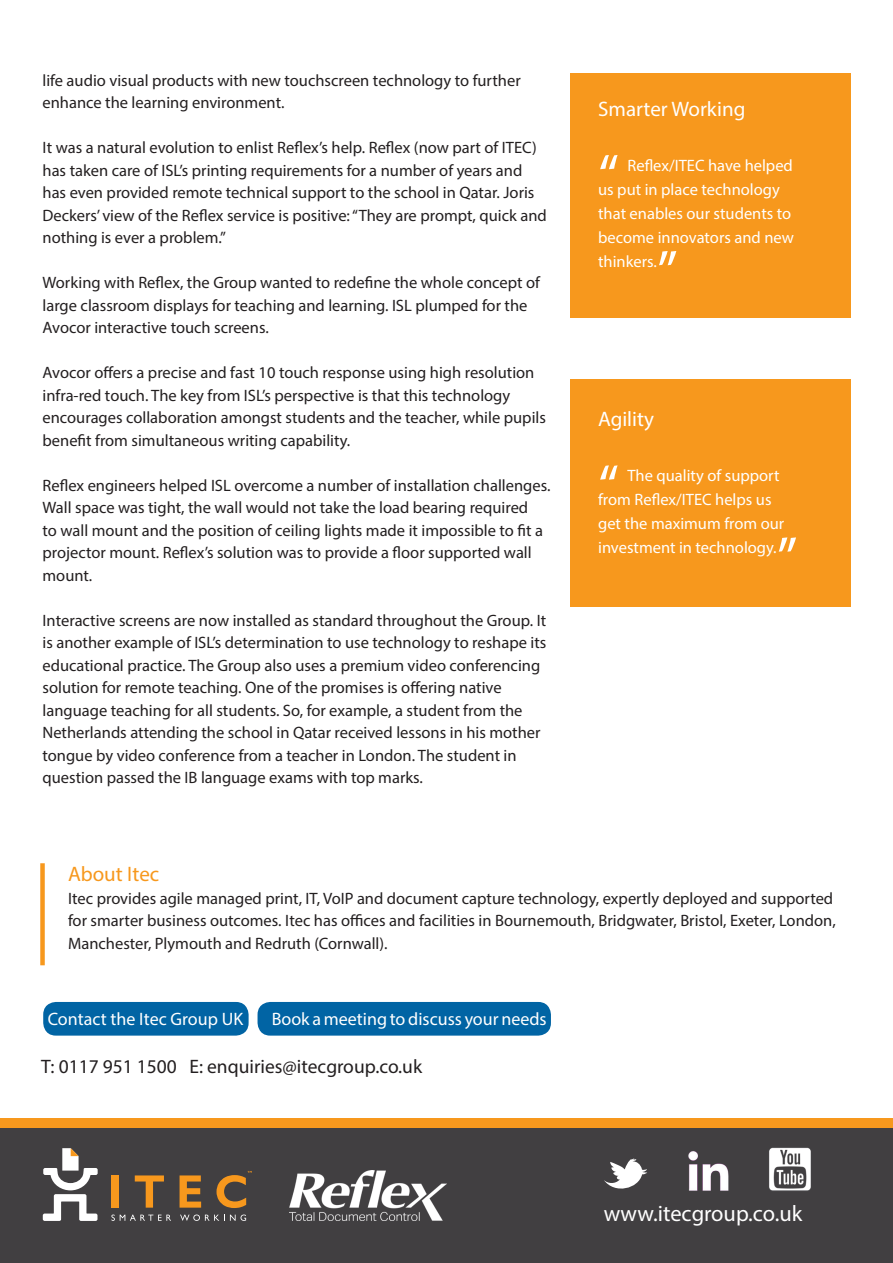
<style>
.page{position:relative;width:893px;height:1263px;background:#fff}
.page>*{position:absolute;margin:0;border:0;box-sizing:border-box;transform-origin:0 0}
.quote_in_orange_box{font:58.5px "Myriad Pro";color:#fff}
.text{font:22.5px "Myriad Pro";color:#fff}
.subhead{font:21px "Myriad Pro";color:#fff}
.subhead-2{font:21px "Myriad Pro";color:#f7981d}
.text-2{font:19.5px "Myriad Pro";color:#231f20}
.t1{font:18px "Myriad Pro";color:#fff}
.text-3{font:16.5px/22.5px "Myriad Pro";color:#231f20}
.quote_in_orange_box-2{font:16.5px/24px "Myriad Pro";color:#fff}
</style>
<div class="page">
<div style="left:43px;top:1002px;width:206px;height:33px;background:#0164a4;border-radius:13px"></div>
<div style="left:258px;top:1002px;width:293px;height:33px;background:#0164a4;border-radius:13px"></div>
<div style="left:0;top:1118px;width:893px;height:11px;background:#f7981d"></div>
<div style="left:570px;top:73px;width:280px;height:244px;background:#f7981d"></div>
<div style="left:570px;top:379px;width:280px;height:228px;background:#f7981d"></div>
<div style="left:0;top:1129px;width:893px;height:134px;background:#413f41"></div>
<svg style="left:111px;top:1214px;width:60px;height:7px"></svg>
<svg style="left:180px;top:1214px;width:66px;height:7px"></svg>
<svg style="left:43px;top:1148px;width:55px;height:73px"></svg>
<div style="left:112px;top:1175px;width:7px;height:32px;background:#f7981d"></div>
<svg style="left:135px;top:1175px;width:29px;height:32px"></svg>
<svg style="left:180px;top:1175px;width:21px;height:32px"></svg>
<svg style="left:216px;top:1171px;width:36px;height:37px"></svg>
<div style="left:40px;top:863px;width:5px;height:102px;background:#f7981d"></div>
<svg style="left:604px;top:1158px;width:43px;height:30px"></svg>
<img style="left:769px;top:1148px;width:42px;height:43px">
<img style="left:688px;top:1151px;width:41px;height:40px">
<img style="left:289px;top:1170px;width:157px;height:50px">
<p class="text-3" style="left:43px;top:69px;width:480px">life audio visual products with new touchscreen technology to further enhance the learning environment.</p>
<p class="text-3" style="left:43px;top:136px;width:506px">It was a natural evolution to enlist Reflex’s help. Reflex (now part of ITEC) has taken care of ISL’s printing requirements for a number of years and has even provided remote technical support to the school in Qatar. Joris Deckers’ view of the Reflex service is positive: “They are prompt, quick and nothing is ever a problem.”</p>
<p class="text-3" style="left:43px;top:271px;width:499px">Working with Reflex, the Group wanted to redefine the whole concept of large classroom displays for teaching and learning. ISL plumped for the<br>Avocor interactive touch screens.</p>
<p class="text-3" style="left:43px;top:361px;width:505px">Avocor offers a precise and fast 10 touch response using high resolution infra-red touch. The key from ISL’s perspective is that this technology encourages collaboration amongst students and the teacher, while pupils benefit from simultaneous writing capability.</p>
<p class="text-3" style="left:43px;top:474px;width:509px">Reflex engineers helped ISL overcome a number of installation challenges.<br>Wall space was tight, the wall would not take the load bearing required<br>to wall mount and the position of ceiling lights made it impossible to fit a projector mount. Reflex’s solution was to provide a floor supported wall mount.</p>
<p class="text-3" style="left:43px;top:609px;width:505px">Interactive screens are now installed as standard throughout the Group. It is another example of ISL’s determination to use technology to reshape its educational practice. The Group also uses a premium video conferencing solution for remote teaching. One of the promises is offering native language teaching for all students. So, for example, a student from the Netherlands attending the school in Qatar received lessons in his mother tongue by video conference from a teacher in London. The student in question passed the IB language exams with top marks.</p>
<p class="subhead" style="left:598px;top:96px;width:149px">Smarter Working</p>
<p class="quote_in_orange_box" style="left:598px;top:139px;width:22px">“</p>
<p class="quote_in_orange_box-2" style="left:598px;top:153px;width:197px;text-indent:29px">Reflex/ITEC have helped us put in place technology that enables our students to become innovators and new thinkers.</p>
<p class="quote_in_orange_box" style="left:657px;top:235px;width:22px">”</p>
<p class="subhead" style="left:598px;top:406px;width:58px">Agility</p>
<p class="quote_in_orange_box" style="left:598px;top:450px;width:22px">“</p>
<p class="quote_in_orange_box-2" style="left:598px;top:464px;width:188px;text-indent:29px">The quality of support from Reflex/ITEC helps us get the maximum from our investment in technology.</p>
<p class="quote_in_orange_box" style="left:777px;top:522px;width:22px">”</p>
<p class="subhead-2" style="left:68px;top:861px;width:93px">About Itec</p>
<p class="text-3" style="left:68px;top:887px;width:769px">Itec provides agile managed print, IT, VoIP and document capture technology, expertly deployed and supported for smarter business outcomes. Itec has offices and facilities in Bournemouth, Bridgwater, Bristol, Exeter, London,<br>Manchester, Plymouth and Redruth (Cornwall).</p>
<p class="t1" style="left:48px;top:1007px;width:197px">Contact the Itec Group UK</p>
<p class="t1" style="left:272px;top:1007px;width:276px">Book a meeting to discuss your needs</p>
<p class="text-2" style="left:41px;top:1054px;width:382px">T: 0117 951 1500 E: enquiries@itecgroup.co.uk</p>
<p class="text" style="left:604px;top:1199px;width:200px">www.itecgroup.co.uk</p>
</div>
